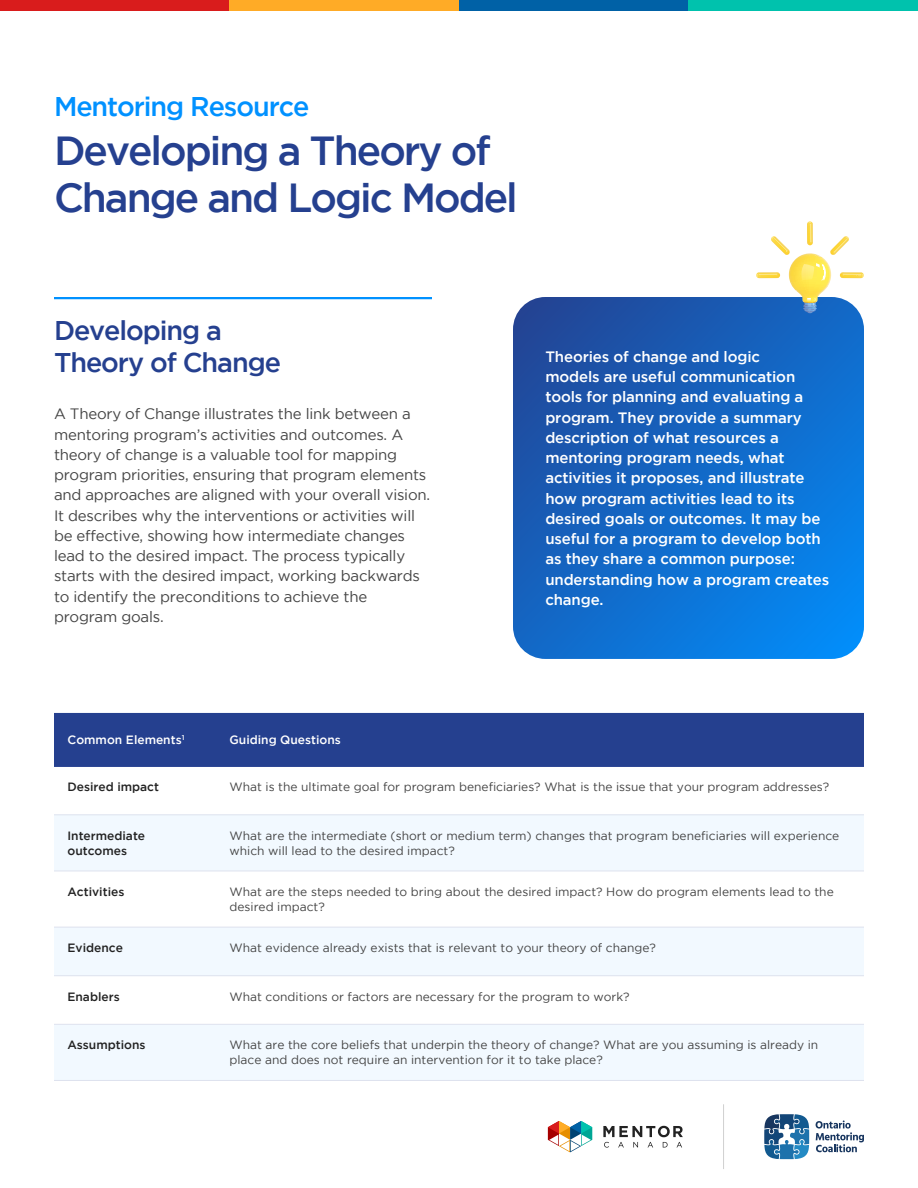
<style>
.page{position:relative;width:918px;height:1188px;background:#fff}
.page>*{position:absolute;margin:0;border:0;box-sizing:border-box;transform-origin:0 0}
.t1{font:500 40.5px/46.5px "Gotham";letter-spacing:-.05em;color:#25408f}
.t2{font:500 27px/32.4px "Gotham";letter-spacing:-.04em;color:#25408f}
.t3{font:500 27px "Gotham";letter-spacing:-.04em;color:#0091ff}
.t4{font:15px/20.2px "Gotham";letter-spacing:-.015em;color:#444}
.t5{font:500 15px/20.2px "Gotham";letter-spacing:-.01em;color:#fff}
.t6{font:12px/15px "Gotham";color:#444}
.t7{font:500 12px/15px "Gotham";color:#222}
.t8{font:500 12px "Gotham";color:#fff}
</style>
<div class="page">
<hr style="left:54px;top:297px;width:378px;height:2px;background:#0091ff">
<div style="left:54px;top:713px;width:810px;height:54px;background:#25408f"></div>
<svg style="left:54px;top:816px;width:810px;height:264px;fill:#f2f9ff"></svg>
<hr style="left:54px;top:815px;width:162px;height:1px;background:#dee2ee">
<hr style="left:216px;top:815px;width:648px;height:1px;background:#dee2ee">
<hr style="left:54px;top:871px;width:162px;height:1px;background:#dee2ee">
<hr style="left:216px;top:871px;width:648px;height:1px;background:#dee2ee">
<hr style="left:54px;top:927px;width:162px;height:1px;background:#dee2ee">
<hr style="left:216px;top:927px;width:648px;height:1px;background:#dee2ee">
<hr style="left:54px;top:975px;width:162px;height:1px;background:#dee2ee">
<hr style="left:216px;top:975px;width:648px;height:1px;background:#dee2ee">
<hr style="left:54px;top:1024px;width:162px;height:1px;background:#dee2ee">
<hr style="left:216px;top:1024px;width:648px;height:1px;background:#dee2ee">
<hr style="left:54px;top:1080px;width:162px;height:1px;background:#dee2ee">
<hr style="left:216px;top:1080px;width:648px;height:1px;background:#dee2ee">
<svg style="left:513px;top:297px;width:351px;height:362px;background:#1469c6"></svg>
<svg style="left:756px;top:221px;width:108px;height:92px"></svg>
<svg style="left:548px;top:1121px;width:44px;height:31px"></svg>
<svg style="left:603px;top:1126px;width:80px;height:22px"></svg>
<svg style="left:764px;top:1114px;width:45px;height:45px;background:#5688af"></svg>
<svg style="left:816px;top:1120px;width:48px;height:32px"></svg>
<hr style="left:723px;top:1104px;width:1px;height:65px;background:#d0d0d0">
<div style="left:0;top:0;width:230px;height:11px;background:#d91c1c"></div>
<div style="left:459px;top:0;width:229px;height:11px;background:#0061a6"></div>
<div style="left:230px;top:0;width:229px;height:11px;background:#ffab26"></div>
<div style="left:688px;top:0;width:230px;height:11px;background:#00c2ad"></div>
<h2 class="t3" style="left:54px;top:91px;width:257px">Mentoring Resource</h2>
<h1 class="t1" style="left:54px;top:127px;width:465px">Developing a Theory of<br>Change and Logic Model</h1>
<h2 class="t2" style="left:54px;top:313px;width:229px">Developing a<br>Theory of Change</h2>
<p class="t4" style="left:54px;top:404px;width:378px">A Theory of Change illustrates the link between a mentoring program’s activities and outcomes. A theory of change is a valuable tool for mapping program priorities, ensuring that program elements and approaches are aligned with your overall vision.<br>It describes why the interventions or activities will be effective, showing how intermediate changes lead to the desired impact. The process typically starts with the desired impact, working backwards to identify the preconditions to achieve the program goals.</p>
<p class="t5" style="left:545px;top:346px;width:285px">Theories of change and logic<br>models are useful communication tools for planning and evaluating a program. They provide a summary description of what resources a mentoring program needs, what activities it proposes, and illustrate how program activities lead to its desired goals or outcomes. It may be useful for a program to develop both as they share a common purpose: understanding how a program creates change.</p>
<p class="t8" style="left:68px;top:733px;width:118px">Common Elements<sup>1</sup></p>
<p class="t8" style="left:230px;top:733px;width:113px">Guiding Questions</p>
<p class="t7" style="left:68px;top:779px;width:93px">Desired impact</p>
<p class="t6" style="left:230px;top:779px;width:601px">What is the ultimate goal for program beneficiaries? What is the issue that your program addresses?</p>
<p class="t7" style="left:68px;top:828px;width:79px">Intermediate outcomes</p>
<p class="t6" style="left:230px;top:828px;width:611px">What are the intermediate (short or medium term) changes that program beneficiaries will experience which will lead to the desired impact?</p>
<p class="t7" style="left:68px;top:884px;width:58px">Activities</p>
<p class="t6" style="left:230px;top:884px;width:606px">What are the steps needed to bring about the desired impact? How do program elements lead to the desired impact?</p>
<p class="t7" style="left:68px;top:940px;width:57px">Evidence</p>
<p class="t6" style="left:230px;top:940px;width:428px">What evidence already exists that is relevant to your theory of change?</p>
<p class="t7" style="left:68px;top:989px;width:54px">Enablers</p>
<p class="t6" style="left:230px;top:989px;width:402px">What conditions or factors are necessary for the program to work?</p>
<p class="t7" style="left:68px;top:1037px;width:80px">Assumptions</p>
<p class="t6" style="left:230px;top:1037px;width:590px">What are the core beliefs that underpin the theory of change? What are you assuming is already in place and does not require an intervention for it to take place?</p>
</div>
